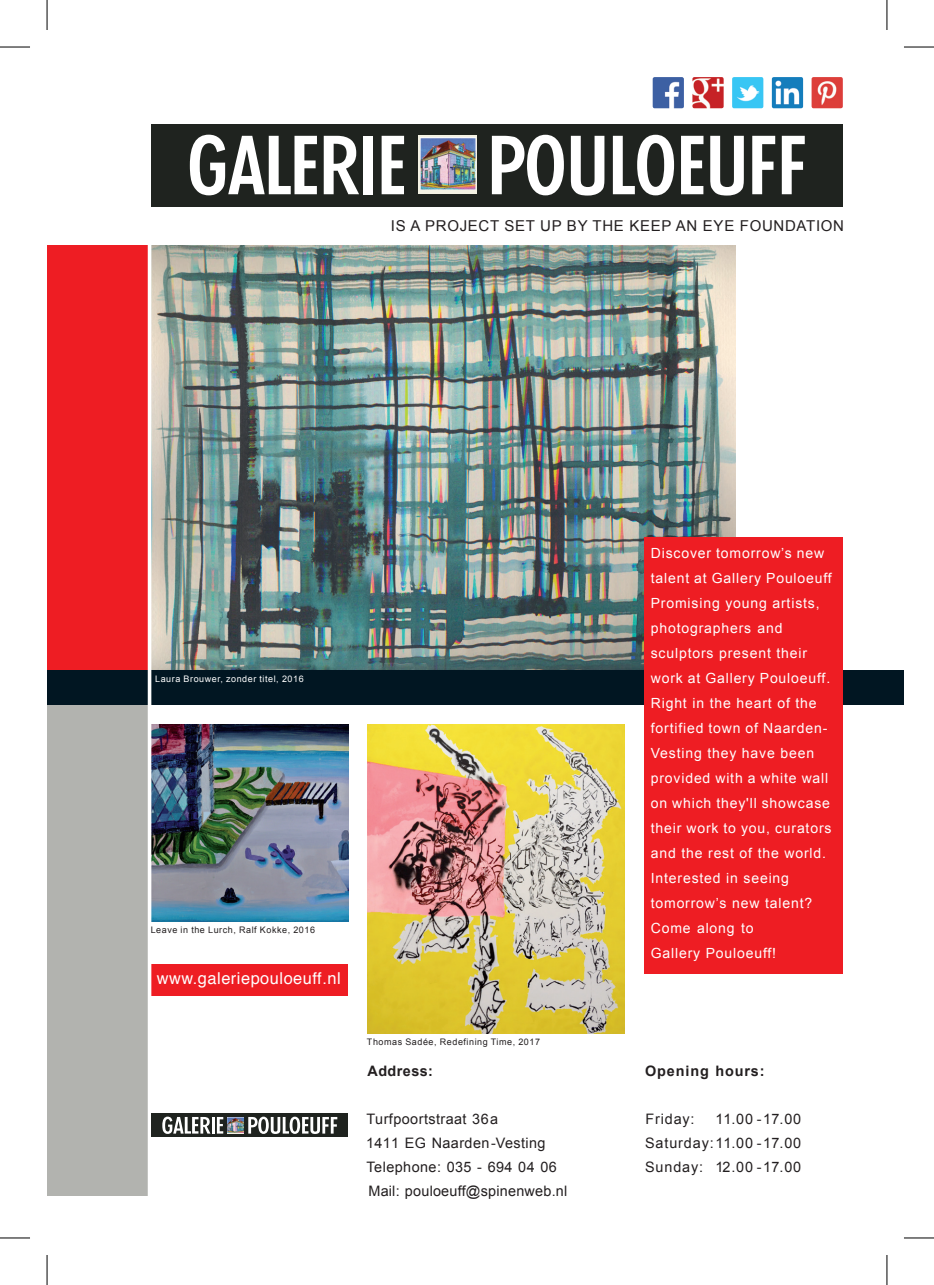
<style>
.page{position:relative;width:934px;height:1285px;background:#fff}
.page>*{position:absolute;margin:0;border:0;box-sizing:border-box;transform-origin:0 0}
.t1{font:16.4px "Helvetica";letter-spacing:.03em;color:#fff}
.t2{font:15px "Arial";letter-spacing:.045em;color:#231f20}
.t3{font:14.4px/24px "Arial";letter-spacing:.03em;color:#231f20}
.t4{font:14.4px/24px "Arial";letter-spacing:.06em;color:#231f20}
.t5{font:700 14.4px "Arial";letter-spacing:.06em;color:#231f20}
.t6{font:700 14.4px "Arial";letter-spacing:.03em;color:#231f20}
.t7{font:14px/25px "Arial";letter-spacing:.06em;color:#fff}
.t8{font:9px "Arial";letter-spacing:.06em;color:#231f20}
.t9{font:9px "Arial";letter-spacing:.06em;color:#fff}
</style>
<div class="page">
<div style="left:47px;top:690px;width:102px;height:505px;background:#b2b3af"></div>
<img style="left:151px;top:724px;width:197px;height:197px">
<img style="left:151px;top:245px;width:584px;height:426px">
<img style="left:367px;top:724px;width:257px;height:309px">
<div style="left:47px;top:245px;width:102px;height:438px;background:#ee1d23"></div>
<div style="left:47px;top:671px;width:856px;height:34px;background:#011622"></div>
<div style="left:644px;top:537px;width:198px;height:437px;background:#ee1d23"></div>
<div style="left:149px;top:964px;width:199px;height:31px;background:#ee1d23"></div>
<img style="left:652px;top:77px;width:31px;height:31px">
<img style="left:692px;top:77px;width:31px;height:31px">
<img style="left:732px;top:77px;width:31px;height:31px">
<img style="left:771px;top:77px;width:31px;height:31px">
<img style="left:811px;top:77px;width:31px;height:31px">
<hr style="left:148px;top:202px;width:3px;height:1024px;background:#fff">
<div style="left:151px;top:124px;width:691px;height:82px;background:#1f231f"></div>
<div style="left:418px;top:135px;width:59px;height:59px;background:linear-gradient(to right,#f4f2e4,#f4f2e4)"></div>
<img style="left:420px;top:137px;width:55px;height:53px">
<svg style="left:491px;top:135px;width:72px;height:60px"></svg>
<svg style="left:570px;top:136px;width:34px;height:59px"></svg>
<svg style="left:612px;top:135px;width:61px;height:60px"></svg>
<svg style="left:681px;top:136px;width:22px;height:58px"></svg>
<svg style="left:710px;top:136px;width:33px;height:59px"></svg>
<svg style="left:752px;top:136px;width:22px;height:58px"></svg>
<svg style="left:781px;top:136px;width:23px;height:58px"></svg>
<svg style="left:190px;top:135px;width:127px;height:60px"></svg>
<svg style="left:323px;top:136px;width:36px;height:58px"></svg>
<div style="left:363px;top:136px;width:10px;height:58px;background:#fff"></div>
<svg style="left:381px;top:136px;width:23px;height:58px"></svg>
<div style="left:151px;top:1113px;width:197px;height:24px;background:#1f231f"></div>
<svg style="left:227px;top:1117px;width:17px;height:16px"></svg>
<img style="left:228px;top:1117px;width:15px;height:15px">
<svg style="left:248px;top:1116px;width:89px;height:18px"></svg>
<svg style="left:162px;top:1116px;width:48px;height:18px"></svg>
<hr style="left:211px;top:1117px;width:3px;height:16px;background:#fff">
<svg style="left:217px;top:1117px;width:6px;height:16px"></svg>
<hr style="left:0;top:47px;width:30px;height:1px;background:#000">
<hr style="left:903px;top:47px;width:30px;height:1px;background:#000">
<hr style="left:0;top:1237px;width:30px;height:1px;background:#000">
<hr style="left:903px;top:1237px;width:30px;height:1px;background:#000">
<hr style="left:47px;top:0;width:1px;height:30px;background:#000">
<hr style="left:47px;top:1255px;width:1px;height:30px;background:#000">
<hr style="left:886px;top:0;width:1px;height:30px;background:#000">
<hr style="left:886px;top:1255px;width:1px;height:30px;background:#000">
<p class="t2" style="left:391px;top:216px;width:454px">IS A PROJECT SET UP BY THE KEEP AN EYE FOUNDATION</p>
<p class="t9" style="left:155px;top:673px;width:150px">Laura Brouwer, zonder titel, 2016</p>
<p class="t8" style="left:151px;top:924px;width:166px">Leave in the Lurch, Ralf Kokke, 2016</p>
<p class="t1" style="left:157px;top:965px;width:185px">www.galeriepouloeuff.nl</p>
<p class="t8" style="left:367px;top:1036px;width:174px">Thomas Sadée, Redefining Time, 2017</p>
<p class="t6" style="left:367px;top:1061px;width:67px">Address:</p>
<p class="t3" style="left:366px;top:1107px;width:202px">Turfpoortstraat 36a<br>1411 EG Naarden-Vesting<br>Telephone: 035 - 694 04 06<br>Mail: pouloeuff@spinenweb.nl</p>
<p class="t7" style="left:650px;top:541px;width:182px">Discover tomorrow’s new talent at Gallery Pouloeuff<br>Promising young artists, photographers and sculptors present their work at Gallery Pouloeuff.<br>Right in the heart of the fortified town of Naarden-<br>Vesting they have been provided with a white wall on which they'll showcase their work to you, curators and the rest of the world.<br>Interested in seeing tomorrow’s new talent?<br>Come along to<br>Gallery Pouloeuff!</p>
<p class="t5" style="left:645px;top:1061px;width:121px">Opening hours:</p>
<p class="t4" style="left:645px;top:1107px;width:157px">Friday:<br>Saturday:11.00 -17.00<br>Sunday:</p>
<p class="t3" style="left:715px;top:1107px;width:87px">11.00 -17.00</p>
<p class="t3" style="left:715px;top:1155px;width:87px">12.00 -17.00</p>
</div>
